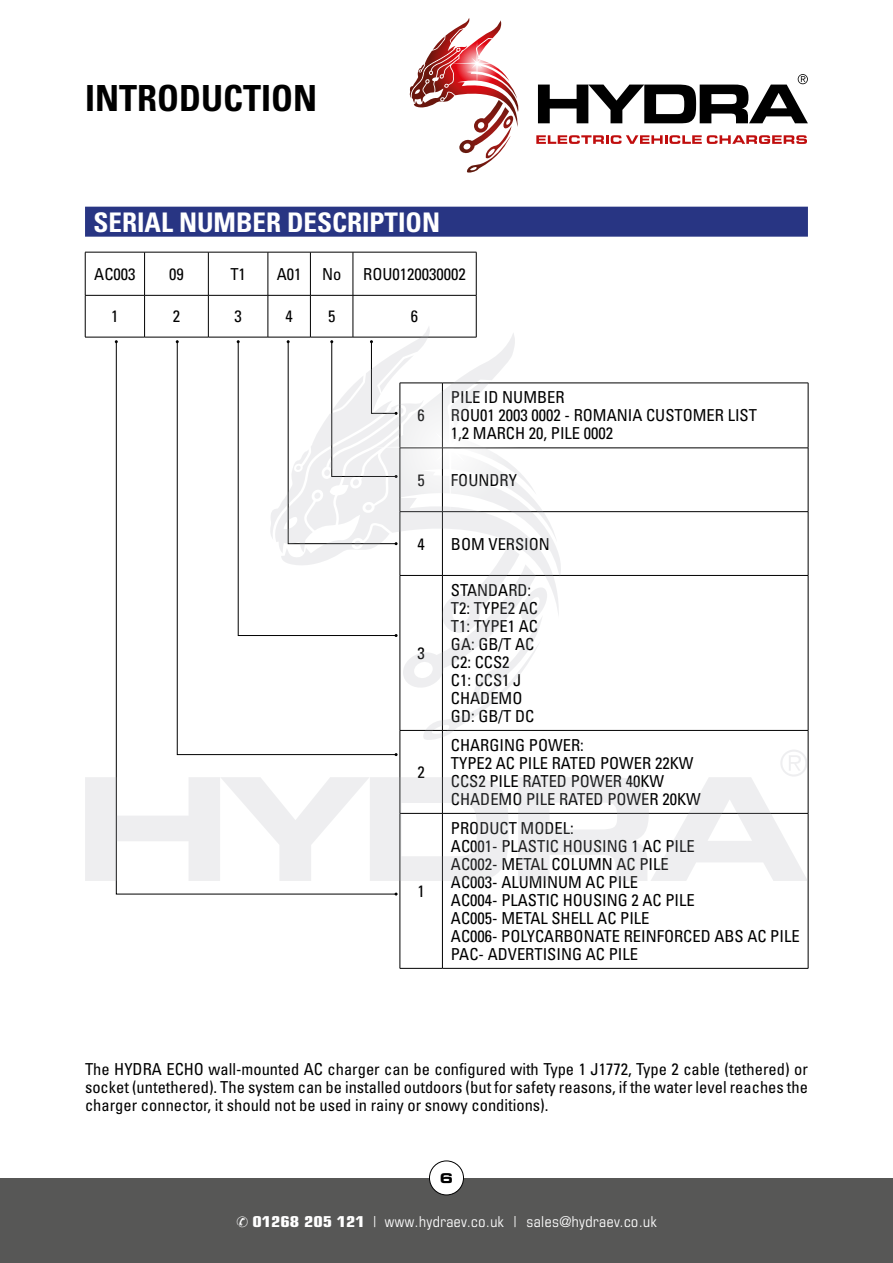
<style>
.page{position:relative;width:893px;height:1263px;background:#fff}
.page>*{position:absolute;margin:0;border:0;box-sizing:border-box;transform-origin:0 0}
.t1{font:700 condensed 36px "Univers LT Std";color:#000}
.t2{font:700 condensed 27px "Univers LT Std";color:#fff}
.t3{font:condensed 16.5px/18px "Univers LT Std";color:#000}
.t4{font:condensed 15px "Eurostile LT Std";letter-spacing:.03em;color:#fff}
.t5{font:13.5px "Eurostile LT Std Bold Ex 2";color:#000}
.s1{font-weight:700}
</style>
<div class="page">
<div style="left:0;top:1178px;width:893px;height:85px;background:#575756"></div>
<div style="left:429px;top:1161px;width:34px;height:34px;background:#fff;border-radius:50%"></div>
<div style="left:429px;top:1160px;width:35px;height:35px;border:1px solid #000;border-radius:50%"></div>
<svg style="left:410px;top:18px;width:109px;height:155px"></svg>
<svg style="left:536px;top:135px;width:271px;height:9px"></svg>
<svg style="left:538px;top:74px;width:270px;height:49px"></svg>
<div style="left:85px;top:207px;width:723px;height:30px;background:#283583"></div>
<hr style="left:144px;top:252px;width:1px;height:43px;background:#000">
<hr style="left:208px;top:252px;width:1px;height:43px;background:#000">
<hr style="left:268px;top:252px;width:1px;height:43px;background:#000">
<hr style="left:310px;top:252px;width:1px;height:43px;background:#000">
<hr style="left:353px;top:252px;width:1px;height:43px;background:#000">
<hr style="left:85px;top:295px;width:60px;height:1px;background:#000">
<hr style="left:145px;top:295px;width:63px;height:1px;background:#000">
<hr style="left:144px;top:295px;width:1px;height:42px;background:#000">
<hr style="left:208px;top:295px;width:60px;height:1px;background:#000">
<hr style="left:208px;top:295px;width:1px;height:42px;background:#000">
<hr style="left:268px;top:295px;width:42px;height:1px;background:#000">
<hr style="left:268px;top:295px;width:1px;height:42px;background:#000">
<hr style="left:310px;top:295px;width:43px;height:1px;background:#000">
<hr style="left:310px;top:295px;width:1px;height:42px;background:#000">
<hr style="left:353px;top:295px;width:123px;height:1px;background:#000">
<hr style="left:353px;top:295px;width:1px;height:42px;background:#000">
<hr style="left:85px;top:252px;width:60px;height:1px;background:#000">
<hr style="left:85px;top:252px;width:1px;height:43px;background:#000">
<hr style="left:145px;top:252px;width:63px;height:1px;background:#000">
<hr style="left:208px;top:252px;width:60px;height:1px;background:#000">
<hr style="left:268px;top:252px;width:42px;height:1px;background:#000">
<hr style="left:310px;top:252px;width:43px;height:1px;background:#000">
<hr style="left:353px;top:252px;width:123px;height:1px;background:#000">
<hr style="left:476px;top:252px;width:1px;height:43px;background:#000">
<hr style="left:85px;top:295px;width:1px;height:42px;background:#000">
<hr style="left:476px;top:295px;width:1px;height:42px;background:#000">
<hr style="left:85px;top:337px;width:60px;height:1px;background:#000">
<hr style="left:145px;top:337px;width:63px;height:1px;background:#000">
<hr style="left:208px;top:337px;width:60px;height:1px;background:#000">
<hr style="left:268px;top:337px;width:42px;height:1px;background:#000">
<hr style="left:442px;top:448px;width:366px;height:1px;background:#000">
<hr style="left:442px;top:511px;width:366px;height:1px;background:#000">
<hr style="left:442px;top:575px;width:366px;height:1px;background:#000">
<hr style="left:442px;top:730px;width:366px;height:1px;background:#000">
<hr style="left:442px;top:731px;width:1px;height:82px;background:#000">
<hr style="left:442px;top:813px;width:366px;height:1px;background:#000">
<hr style="left:442px;top:813px;width:1px;height:155px;background:#000">
<hr style="left:442px;top:383px;width:366px;height:1px;background:#000">
<hr style="left:808px;top:383px;width:1px;height:65px;background:#000">
<hr style="left:808px;top:448px;width:1px;height:63px;background:#000">
<hr style="left:808px;top:512px;width:1px;height:63px;background:#000">
<hr style="left:808px;top:576px;width:1px;height:154px;background:#000">
<hr style="left:400px;top:731px;width:1px;height:82px;background:#000">
<hr style="left:808px;top:731px;width:1px;height:82px;background:#000">
<hr style="left:400px;top:813px;width:1px;height:155px;background:#000">
<hr style="left:808px;top:813px;width:1px;height:155px;background:#000">
<hr style="left:400px;top:968px;width:42px;height:1px;background:#000">
<hr style="left:442px;top:968px;width:366px;height:1px;background:#000">
<svg style="left:116px;top:341px;width:281px;height:554px"></svg>
<svg style="left:270px;top:325px;width:207px;height:241px"></svg>
<svg style="left:287px;top:340px;width:261px;height:402px"></svg>
<svg style="left:85px;top:777px;width:424px;height:104px"></svg>
<svg style="left:518px;top:749px;width:290px;height:132px"></svg>
<h1 class="t1" style="left:85px;top:76px;width:234px">INTRODUCTION</h1>
<h2 class="t2" style="left:94px;top:206px;width:348px">SERIAL NUMBER DESCRIPTION</h2>
<p class="t3" style="left:94px;top:265px;width:43px">AC003</p>
<p class="t3" style="left:169px;top:265px;width:16px">09</p>
<p class="t3" style="left:230px;top:265px;width:17px">T1</p>
<p class="t3" style="left:277px;top:265px;width:66px">A01 No</p>
<p class="t3" style="left:363px;top:265px;width:104px">ROU0120030002</p>
<p class="t3" style="left:111px;top:307px;width:9px">1</p>
<p class="t3" style="left:173px;top:307px;width:9px">2</p>
<p class="t3" style="left:234px;top:307px;width:9px">3</p>
<p class="t3" style="left:285px;top:307px;width:9px">4</p>
<p class="t3" style="left:328px;top:307px;width:9px">5</p>
<p class="t3" style="left:411px;top:307px;width:9px">6</p>
<p class="t3" style="left:417px;top:406px;width:9px">6</p>
<p class="t3" style="left:451px;top:388px;width:308px">PILE ID NUMBER<br>ROU01 2003 0002 - ROMANIA CUSTOMER LIST<br>1,2 MARCH 20, PILE 0002</p>
<p class="t3" style="left:417px;top:471px;width:9px">5</p>
<p class="t3" style="left:451px;top:471px;width:67px">FOUNDRY</p>
<p class="t3" style="left:417px;top:534px;width:9px">4</p>
<p class="t3" style="left:451px;top:534px;width:101px">BOM VERSION</p>
<p class="t3" style="left:417px;top:644px;width:9px">3</p>
<p class="t3" style="left:417px;top:763px;width:9px">2</p>
<p class="t3" style="left:417px;top:882px;width:9px">1</p>
<p class="t3" style="left:451px;top:581px;width:89px">STANDARD:<br>T2: TYPE2 AC<br>T1: TYPE1 AC<br>GA: GB/T AC<br>C2: CCS2<br>C1: CCS1 J<br>CHADEMO<br>GD: GB/T DC</p>
<p class="t3" style="left:451px;top:736px;width:251px">CHARGING POWER:<br>TYPE2 AC PILE RATED POWER 22KW<br>CCS2 PILE RATED POWER 40KW<br>CHADEMO PILE RATED POWER 20KW</p>
<p class="t3" style="left:451px;top:819px;width:350px">PRODUCT MODEL:<br>AC001- PLASTIC HOUSING 1 AC PILE<br>AC002- METAL COLUMN AC PILE<br>AC003- ALUMINUM AC PILE<br>AC004- PLASTIC HOUSING 2 AC PILE<br>AC005- METAL SHELL AC PILE<br>AC006- POLYCARBONATE REINFORCED ABS AC PILE<br>PAC- ADVERTISING AC PILE</p>
<p class="t3" style="left:85px;top:1060px;width:724px;text-align:justify">The HYDRA ECHO wall-mounted AC charger can be configured with Type 1 J1772, Type 2 cable (tethered) or socket (untethered). The system can be installed outdoors (but for safety reasons, if the water level reaches the charger connector, it should not be used in rainy or snowy conditions).</p>
<p class="t5" style="left:440px;top:1169px;width:15px">6</p>
<p class="t4" style="left:236px;top:1212px;width:422px">✆ <span class="s1">01268 205 121</span> | www.hydraev.co.uk | sales@hydraev.co.uk</p>
</div>
